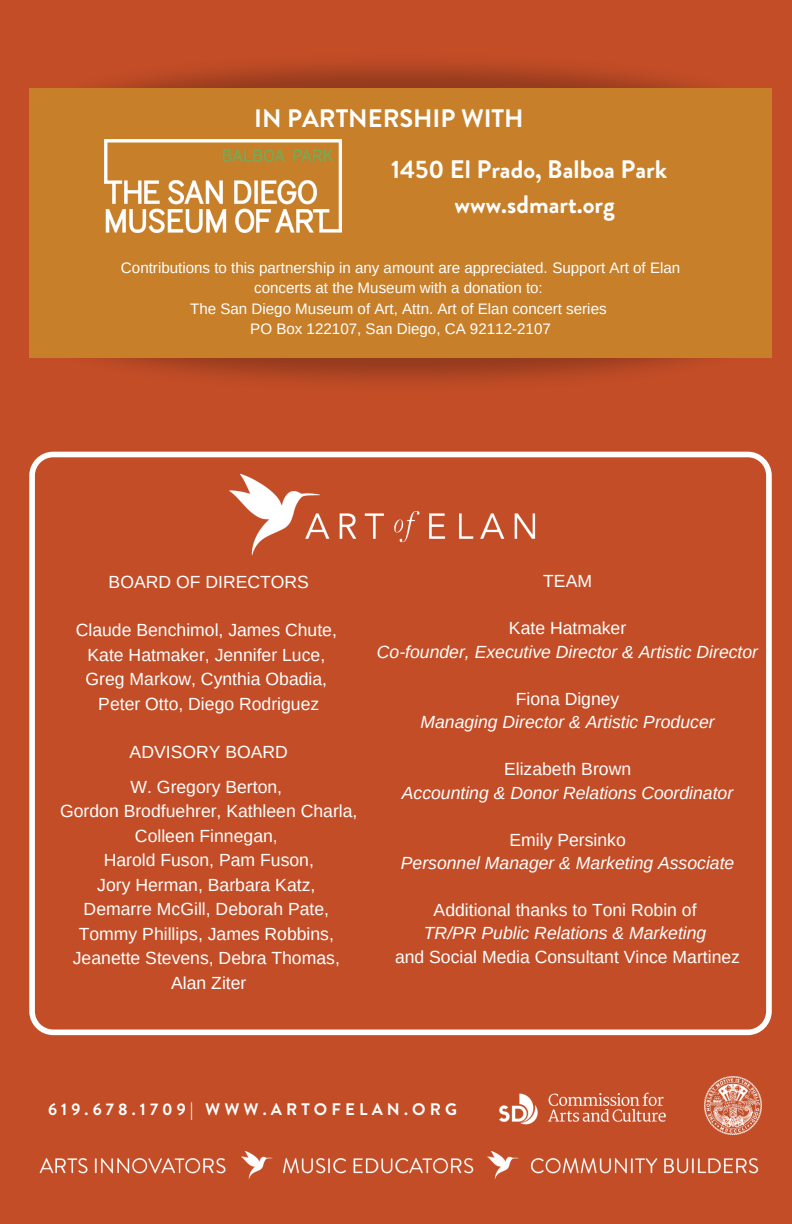
<style>
.page{position:relative;width:792px;height:1224px;background:#c24d27}
.page>*{position:absolute;margin:0;border:0;box-sizing:border-box;transform-origin:0 0}
.t1{font:700 25.2px/34.4px "Brandon Grotesque";color:#fff;text-align:center}
.t2{font:17.6px "Arimo";color:#fff}
.t3{font:italic 17.6px "Arimo";color:#fff}
.t4{font:700 16.8px "Brandon Grotesque";letter-spacing:.25em;color:#fff}
.t5{font:15.2px/20.2px "Arimo";color:#fff;text-align:center}
</style>
<div class="page">
<svg style="left:29px;top:452px;width:743px;height:583px"></svg>
<img style="left:499px;top:1092px;width:165px;height:16px">
<img style="left:704px;top:1077px;width:58px;height:31px">
<img style="left:105px;top:287px;width:667px;height:94px">
<img style="left:104px;top:64px;width:668px;height:94px">
<div style="left:29px;top:88px;width:742px;height:270px;background:#c77f2a"></div>
<img style="left:104px;top:139px;width:237px;height:93px">
<img style="left:223px;top:469px;width:321px;height:91px">
<img style="left:39px;top:1108px;width:723px;height:71px">
<p class="t1" style="left:254px;top:101px;width:271px">IN PARTNERSHIP WITH</p>
<p class="t1" style="left:391px;top:152px;width:278px">1450 El Prado, Balboa Park www.sdmart.org</p>
<p class="t5" style="left:121px;top:258px;width:561px">Contributions to this partnership in any amount are appreciated. Support Art of Elan concerts at the Museum with a donation to:</p>
<p class="t5" style="left:190px;top:298px;width:418px">The San Diego Museum of Art, Attn. Art of Elan concert series</p>
<p class="t5" style="left:250px;top:318px;width:302px">PO Box 122107, San Diego, CA 92112-2107</p>
<p class="t2" style="left:109px;top:572px;width:202px">BOARD OF DIRECTORS</p>
<p class="t2" style="left:76px;top:620px;width:263px">Claude Benchimol, James Chute,</p>
<p class="t2" style="left:88px;top:645px;width:239px">Kate Hatmaker, Jennifer Luce,</p>
<p class="t2" style="left:86px;top:669px;width:243px">Greg Markow, Cynthia Obadia,</p>
<p class="t2" style="left:98px;top:694px;width:223px">Peter Otto, Diego Rodriguez</p>
<p class="t2" style="left:130px;top:743px;width:160px">ADVISORY BOARD</p>
<p class="t2" style="left:131px;top:777px;width:153px">W. Gregory Berton,</p>
<p class="t2" style="left:60px;top:802px;width:299px">Gordon Brodfuehrer, Kathleen Charla,</p>
<p class="t2" style="left:135px;top:826px;width:144px">Colleen Finnegan,</p>
<p class="t2" style="left:104px;top:850px;width:212px">Harold Fuson, Pam Fuson,</p>
<p class="t2" style="left:97px;top:875px;width:220px">Jory Herman, Barbara Katz,</p>
<p class="t2" style="left:84px;top:899px;width:247px">Demarre McGill, Deborah Pate,</p>
<p class="t2" style="left:79px;top:924px;width:257px">Tommy Phillips, James Robbins,</p>
<p class="t2" style="left:73px;top:948px;width:269px">Jeanette Stevens, Debra Thomas,</p>
<p class="t2" style="left:171px;top:973px;width:77px">Alan Ziter</p>
<p class="t2" style="left:543px;top:571px;width:50px">TEAM</p>
<p class="t2" style="left:509px;top:618px;width:119px">Kate Hatmaker</p>
<p class="t3" style="left:377px;top:642px;width:383px">Co-founder, Executive Director &amp; Artistic Director</p>
<p class="t2" style="left:516px;top:689px;width:105px">Fiona Digney</p>
<p class="t3" style="left:420px;top:712px;width:296px">Managing Director &amp; Artistic Producer</p>
<p class="t2" style="left:504px;top:759px;width:129px">Elizabeth Brown</p>
<p class="t3" style="left:402px;top:783px;width:333px">Accounting &amp; Donor Relations Coordinator</p>
<p class="t2" style="left:509px;top:830px;width:118px">Emily Persinko</p>
<p class="t3" style="left:401px;top:853px;width:335px">Personnel Manager &amp; Marketing Associate</p>
<p class="t2" style="left:434px;top:900px;width:264px">Additional thanks to Toni Robin of</p>
<p class="t3" style="left:424px;top:923px;width:284px">TR/PR Public Relations &amp; Marketing</p>
<p class="t2" style="left:395px;top:947px;width:347px">and Social Media Consultant Vince Martinez</p>
<p class="t4" style="left:48px;top:1098px;width:410px">619.678.1709| WWW.ARTOFELAN.ORG</p>
</div>
